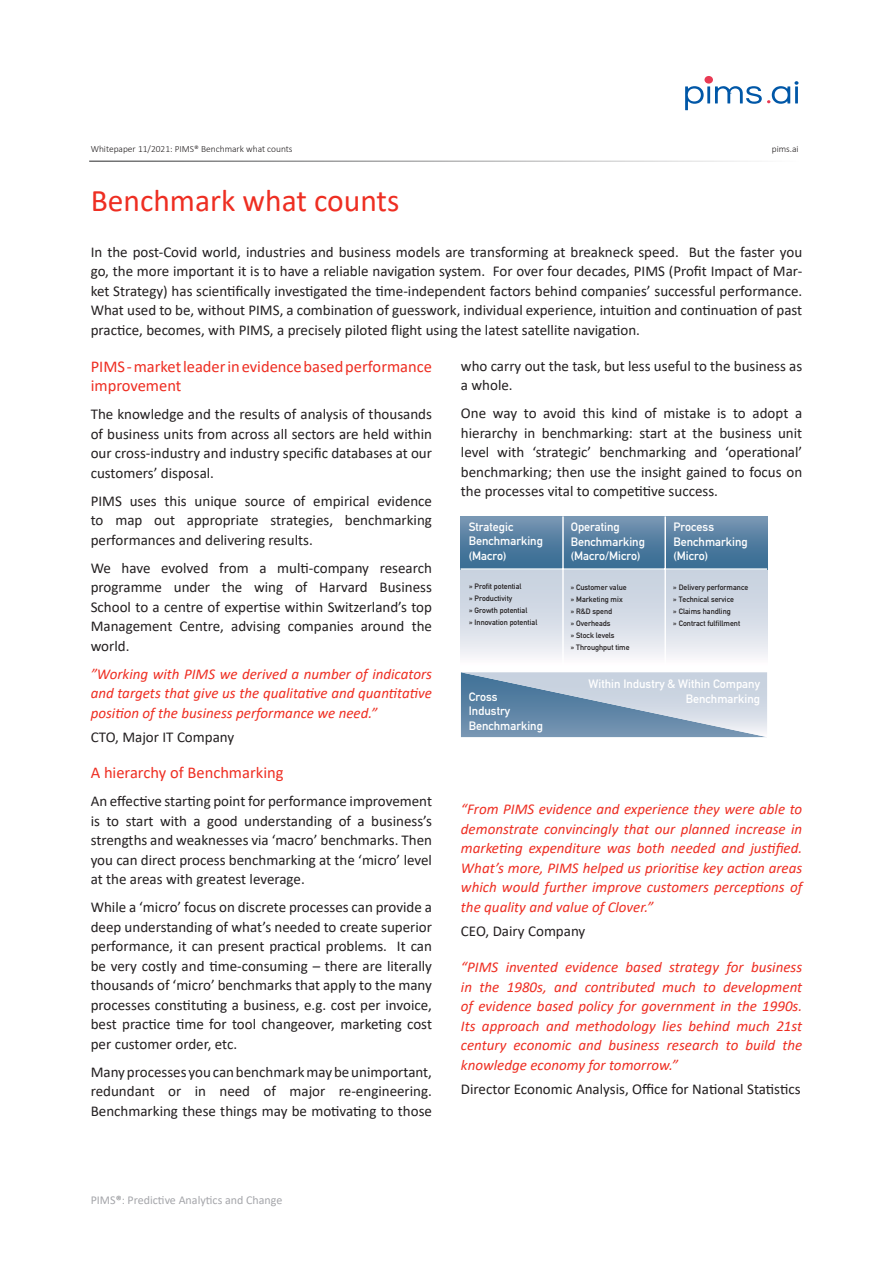
<style>
.page{position:relative;width:893px;height:1263px;background:#fff}
.page>*{position:absolute;margin:0;border:0;box-sizing:border-box;transform-origin:0 0}
._00_Head_HelvRom_14_schw{font:31.5px "Calibri";color:#ee2e22}
._20_Fliess_HelvRoman_8_75_11_75_schw{font:16.5px/19.5px "Calibri";color:#ee2e22}
._20_Fliess_HelvRoman_8_75_11_75_schw-2{font:15px/19.5px "Calibri";color:#231f20;text-align:justify}
._20_Fliess_HelvRoman_8_75_11_75_schw-3{font:italic 15px/19.5px "Calibri";color:#ee2e22;text-align:justify}
.t1{font:12px/14.4px "DIN Mittelschrift";color:#fff}
._20_Fliess_HelvRoman_8_75_11_75_schw-4{font:12px "Calibri";color:#a5a6aa}
._20_FliessHelvBold_8_75_11_74_schw{font:300 9.45px "Calibri";color:#231f20}
.t2{font:7.65px/12px "DIN Mittelschrift";color:#231f20}
.s1{color:#828487}
.s2{font-weight:300;color:#97999c}
</style>
<div class="page">
<hr style="left:89px;top:160px;width:713px;height:2px;background:#4b4c4d">
<svg style="left:461px;top:570px;width:306px;height:86px;background:#d6dde7"></svg>
<div style="left:461px;top:516px;width:306px;height:53px;background:linear-gradient(to bottom,#7795b2,#326890)"></div>
<hr style="left:562px;top:516px;width:2px;height:168px;background:#fff">
<hr style="left:461px;top:568px;width:306px;height:2px;background:#fff">
<hr style="left:664px;top:516px;width:2px;height:168px;background:#fff">
<svg style="left:461px;top:672px;width:306px;height:65px;background:#99afc5"></svg>
<svg style="left:685px;top:86px;width:19px;height:24px"></svg>
<hr style="left:707px;top:86px;width:3px;height:17px;background:#0057a7">
<div style="left:704px;top:76px;width:9px;height:8px;background:#e93a54;border-radius:50%"></div>
<svg style="left:715px;top:81px;width:83px;height:23px"></svg>
<p class="_20_FliessHelvBold_8_75_11_74_schw" style="left:91px;top:143px;width:203px">Whitepaper 11/2021: PIMS® Benchmark what counts</p>
<p class="_20_FliessHelvBold_8_75_11_74_schw" style="left:772px;top:143px;width:28px">pims.ai</p>
<p class="_00_Head_HelvRom_14_schw" style="left:91px;top:179px;width:310px">Benchmark what counts</p>
<p class="_20_Fliess_HelvRoman_8_75_11_75_schw-2" style="left:91px;top:242px;width:713px">In the post-Covid world, industries and business models are transforming at breakneck speed. But the faster you go, the more important it is to have a reliable navigation system. For over four decades, PIMS (Profit Impact of Mar&shy;ket Strategy) has scientifically investigated the time-independent factors behind companies’ successful performance.<br>What used to be, without PIMS, a combination of guesswork, individual experience, intuition and continuation of past practice, becomes, with PIMS, a precisely piloted flight using the latest satellite navigation.</p>
<p class="_20_Fliess_HelvRoman_8_75_11_75_schw" style="left:91px;top:356px;width:343px">PIMS - market leader in evidence based performance improvement</p>
<p class="_20_Fliess_HelvRoman_8_75_11_75_schw-2" style="left:91px;top:404px;width:343px">The knowledge and the results of analysis of thousands of business units from across all sectors are held within our cross-industry and industry specific databases at our customers’ disposal.</p>
<p class="_20_Fliess_HelvRoman_8_75_11_75_schw-2" style="left:91px;top:491px;width:343px">PIMS uses this unique source of empirical evidence to map out appropriate strategies, benchmarking performances and delivering results.</p>
<p class="_20_Fliess_HelvRoman_8_75_11_75_schw-2" style="left:91px;top:558px;width:343px">We have evolved from a multi-company research programme under the wing of Harvard Business School to a centre of expertise within Switzerland’s top Management Centre, advising companies around the world.</p>
<p class="_20_Fliess_HelvRoman_8_75_11_75_schw-3" style="left:91px;top:663px;width:343px">”Working with PIMS we derived a number of indicators and targets that give us the qualitative and quantitative position of the business performance we need.”</p>
<p class="_20_Fliess_HelvRoman_8_75_11_75_schw-2" style="left:91px;top:726px;width:145px">CTO, Major IT Company</p>
<p class="_20_Fliess_HelvRoman_8_75_11_75_schw" style="left:91px;top:762px;width:194px">A hierarchy of Benchmarking</p>
<p class="_20_Fliess_HelvRoman_8_75_11_75_schw-2" style="left:91px;top:791px;width:343px">An effective starting point for performance improvement is to start with a good understanding of a business’s strengths and weaknesses via ‘macro’ benchmarks. Then you can direct process benchmarking at the ‘micro’ level at the areas with greatest leverage.</p>
<p class="_20_Fliess_HelvRoman_8_75_11_75_schw-2" style="left:91px;top:897px;width:343px">While a ‘micro’ focus on discrete processes can provide a deep understanding of what’s needed to create superior performance, it can present practical problems. It can be very costly and time-consuming – there are literally thousands of ‘micro’ benchmarks that apply to the many processes constituting a business, e.g. cost per invoice, best practice time for tool changeover, marketing cost per customer order, etc.</p>
<p class="_20_Fliess_HelvRoman_8_75_11_75_schw-2" style="left:91px;top:1061px;width:343px">Many processes you can benchmark may be unimportant, redundant or in need of major re-engineering.<br>Benchmarking these things may be motivating to those</p>
<p class="_20_Fliess_HelvRoman_8_75_11_75_schw-2" style="left:461px;top:355px;width:343px">who carry out the task, but less useful to the business as a whole.</p>
<p class="_20_Fliess_HelvRoman_8_75_11_75_schw-2" style="left:461px;top:403px;width:343px">One way to avoid this kind of mistake is to adopt a hierarchy in benchmarking: start at the business unit level with ‘strategic’ benchmarking and ‘operational’ benchmarking; then use the insight gained to focus on the processes vital to competitive success.</p>
<p class="t1" style="left:469px;top:520px;width:76px">Strategic<br>Benchmarking (Macro)</p>
<p class="t1" style="left:571px;top:520px;width:76px">Operating<br>Benchmarking (Macro/Micro)</p>
<p class="t1" style="left:673px;top:520px;width:76px">Process<br>Benchmarking (Micro)</p>
<p class="t2" style="left:571px;top:581px;width:61px">» Customer value » Marketing mix<br>» R&amp;D spend<br>» Overheads<br>» Stock levels<br>» Throughput time</p>
<p class="t2" style="left:673px;top:581px;width:77px">» Delivery performance » Technical service<br>» Claims handling<br>» Contract fulfillment</p>
<p class="t2" style="left:469px;top:580px;width:70px">» Profit potential<br>» Productivity<br>» Growth potential<br>» Innovation potential</p>
<p class="t1" style="left:589px;top:677px;width:173px;text-align:right">Within Industry &amp; Within Company<br>Benchmarking</p>
<p class="t1" style="left:469px;top:689px;width:76px">Cross<br>Industry<br>Benchmarking</p>
<p class="_20_Fliess_HelvRoman_8_75_11_75_schw-3" style="left:461px;top:799px;width:343px">“From PIMS evidence and experience they were able to demonstrate convincingly that our planned increase in marketing expenditure was both needed and justified.<br>What’s more, PIMS helped us prioritise key action areas which would further improve customers perceptions of the quality and value of Clover.”</p>
<p class="_20_Fliess_HelvRoman_8_75_11_75_schw-2" style="left:461px;top:920px;width:126px">CEO, Dairy Company</p>
<p class="_20_Fliess_HelvRoman_8_75_11_75_schw-3" style="left:461px;top:957px;width:343px">“PIMS invented evidence based strategy for business in the 1980s, and contributed much to development of evidence based policy for government in the 1990s.<br>Its approach and methodology lies behind much 21st century economic and business research to build the knowledge economy for tomorrow.”</p>
<p class="_20_Fliess_HelvRoman_8_75_11_75_schw-2" style="left:461px;top:1078px;width:341px">Director Economic Analysis, Office for National Statistics</p>
<p class="_20_Fliess_HelvRoman_8_75_11_75_schw-4" style="left:91px;top:1192px;width:193px">PIMS<span class="s1">®</span><span class="s2">:</span> Predictive Analytics and Change</p>
</div>
